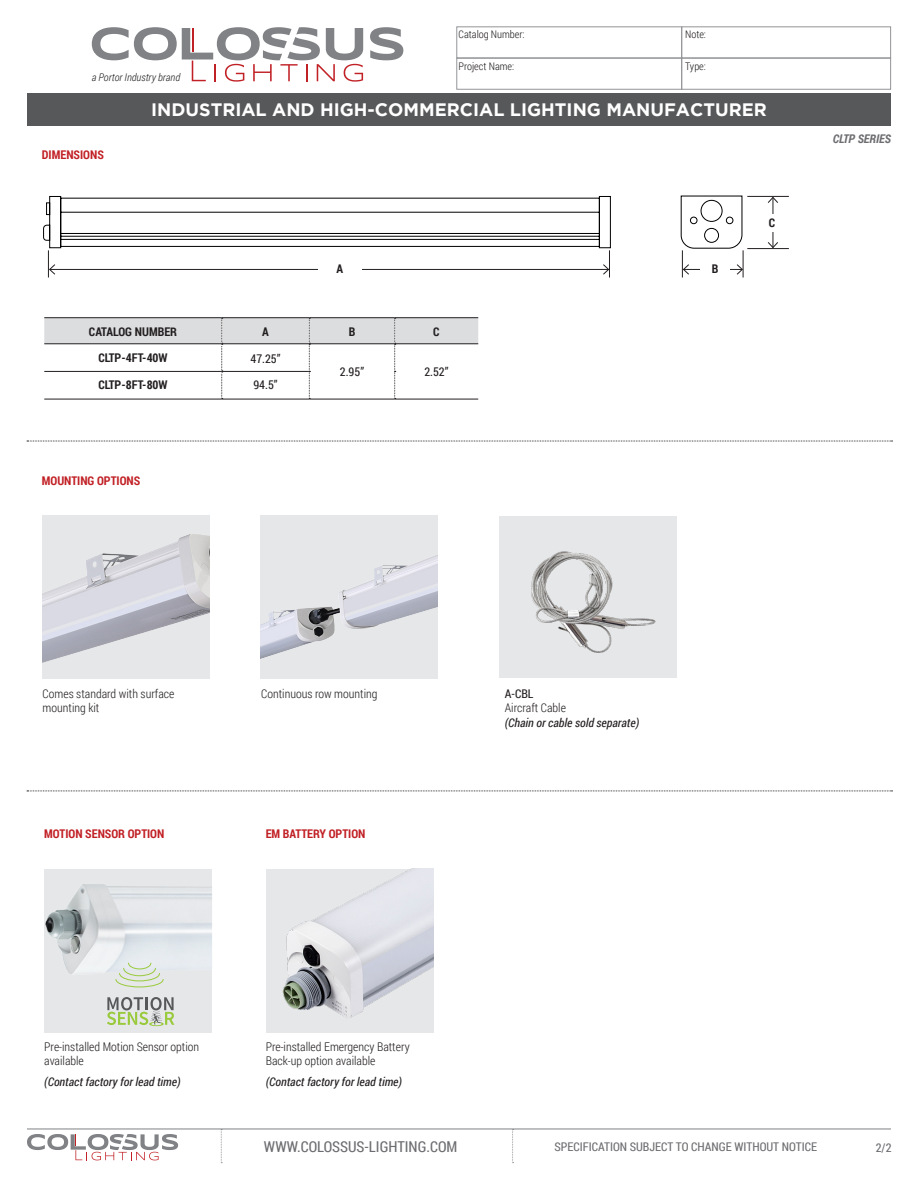
<style>
.page{position:relative;width:918px;height:1188px;background:#fff}
.page>*{position:absolute;margin:0;border:0;box-sizing:border-box;transform-origin:0 0}
.t1{font:700 18px "Gotham";color:#fff}
.t2{font:15px "Roboto Condensed";color:#6c6d70}
.t3{font:300 12px/14.4px "Roboto Condensed";color:#231f20}
.t4{font:italic 12px "Roboto Condensed";color:#231f20}
.t5{font:700 12px "Roboto Condensed";color:#c12025}
.t6{font:12px "Roboto Condensed";color:#6c6d70}
.t7{font:700 12px "Roboto Condensed";color:#231f20}
.t8{font:12px "Roboto Condensed";color:#231f20}
.t9{font:italic 700 12px "Roboto Condensed";color:#6c6d70}
.t10{font:300 10.5px "Roboto Condensed";color:#231f20}
.t11{font:italic 300 10.5px "Roboto Condensed";color:#231f20}
</style>
<div class="page">
<div style="left:27px;top:93px;width:864px;height:32px;background:#57585a"></div>
<svg style="left:221px;top:1130px;width:1px;height:33px"></svg>
<svg style="left:512px;top:1130px;width:2px;height:33px"></svg>
<hr style="left:27px;top:1129px;width:864px;height:1px;background:#808285">
<div style="left:681px;top:26px;width:210px;height:32px;border:1px solid #939598"></div>
<div style="left:681px;top:58px;width:210px;height:32px;border:1px solid #939598"></div>
<div style="left:456px;top:26px;width:226px;height:32px;border:1px solid #939598"></div>
<div style="left:456px;top:58px;width:226px;height:32px;border:1px solid #939598"></div>
<svg style="left:27px;top:1134px;width:151px;height:26px"></svg>
<svg style="left:27px;top:441px;width:866px;height:1px"></svg>
<svg style="left:27px;top:791px;width:866px;height:1px"></svg>
<hr style="left:747px;top:248px;width:42px;height:1px;background:#231f20">
<hr style="left:747px;top:196px;width:42px;height:1px;background:#231f20">
<svg style="left:43px;top:195px;width:701px;height:82px"></svg>
<hr style="left:773px;top:197px;width:1px;height:51px;background:#231f20">
<svg style="left:767px;top:241px;width:12px;height:8px"></svg>
<svg style="left:767px;top:196px;width:12px;height:8px"></svg>
<div style="left:318px;top:261px;width:44px;height:17px;background:#fff"></div>
<div style="left:700px;top:261px;width:30px;height:17px;background:#fff"></div>
<div style="left:758px;top:214px;width:28px;height:18px;background:#fff"></div>
<img style="left:42px;top:516px;width:168px;height:163px">
<div style="left:266px;top:869px;width:168px;height:163px;background:#e6e7e9"></div>
<img style="left:282px;top:869px;width:152px;height:149px">
<div style="left:44px;top:869px;width:168px;height:163px;background:#e6e7e9"></div>
<img style="left:45px;top:884px;width:167px;height:90px">
<img style="left:261px;top:516px;width:177px;height:163px">
<svg style="left:107px;top:997px;width:67px;height:29px"></svg>
<svg style="left:44px;top:318px;width:434px;height:81px"></svg>
<hr style="left:44px;top:317px;width:178px;height:1px;background:#231f20">
<hr style="left:222px;top:317px;width:87px;height:1px;background:#231f20">
<hr style="left:309px;top:317px;width:86px;height:1px;background:#231f20">
<hr style="left:395px;top:317px;width:83px;height:1px;background:#231f20">
<hr style="left:44px;top:344px;width:178px;height:1px;background:#231f20">
<hr style="left:222px;top:344px;width:87px;height:1px;background:#231f20">
<hr style="left:309px;top:344px;width:86px;height:1px;background:#231f20">
<hr style="left:395px;top:344px;width:83px;height:1px;background:#231f20">
<hr style="left:44px;top:371px;width:178px;height:1px;background:#231f20">
<hr style="left:222px;top:371px;width:87px;height:1px;background:#231f20">
<hr style="left:44px;top:399px;width:178px;height:1px;background:#231f20">
<hr style="left:222px;top:399px;width:87px;height:1px;background:#231f20">
<hr style="left:309px;top:399px;width:86px;height:1px;background:#231f20">
<hr style="left:395px;top:399px;width:83px;height:1px;background:#231f20">
<svg style="left:115px;top:962px;width:49px;height:26px"></svg>
<div style="left:500px;top:516px;width:177px;height:162px;background:#e6e7e9"></div>
<img style="left:531px;top:551px;width:125px;height:102px">
<svg style="left:370px;top:27px;width:33px;height:33px"></svg>
<svg style="left:92px;top:27px;width:271px;height:55px"></svg>
<p class="t11" style="left:92px;top:70px;width:90px">a Portor Industry brand</p>
<p class="t10" style="left:459px;top:27px;width:68px">Catalog Number:</p>
<p class="t10" style="left:685px;top:27px;width:22px">Note:</p>
<p class="t10" style="left:459px;top:59px;width:57px">Project Name:</p>
<p class="t10" style="left:685px;top:59px;width:22px">Type:</p>
<p class="t5" style="left:42px;top:147px;width:63px">DIMENSIONS</p>
<p class="t1" style="left:151px;top:99px;width:617px">INDUSTRIAL AND HIGH-COMMERCIAL LIGHTING MANUFACTURER</p>
<p class="t7" style="left:337px;top:260px;width:8px">A</p>
<p class="t7" style="left:712px;top:260px;width:8px">B</p>
<p class="t7" style="left:769px;top:214px;width:8px">C</p>
<p class="t7" style="left:89px;top:323px;width:90px">CATALOG NUMBER</p>
<p class="t7" style="left:262px;top:323px;width:8px">A</p>
<p class="t7" style="left:349px;top:323px;width:8px">B</p>
<p class="t7" style="left:433px;top:323px;width:8px">C</p>
<p class="t7" style="left:98px;top:349px;width:71px">CLTP-4FT-40W</p>
<p class="t8" style="left:250px;top:350px;width:32px">47.25”</p>
<p class="t8" style="left:340px;top:364px;width:26px">2.95”</p>
<p class="t8" style="left:424px;top:364px;width:26px">2.52”</p>
<p class="t7" style="left:98px;top:377px;width:71px">CLTP-8FT-80W</p>
<p class="t8" style="left:253px;top:377px;width:26px">94.5”</p>
<p class="t5" style="left:42px;top:472px;width:100px">MOUNTING OPTIONS</p>
<p class="t9" style="left:833px;top:131px;width:60px">CLTP SERIES</p>
<p class="t3" style="left:43px;top:686px;width:133px">Comes standard with surface mounting kit</p>
<p class="t3" style="left:261px;top:686px;width:118px">Continuous row mounting</p>
<p class="t5" style="left:44px;top:825px;width:122px">MOTION SENSOR OPTION</p>
<p class="t5" style="left:266px;top:825px;width:101px">EM BATTERY OPTION</p>
<p class="t8" style="left:505px;top:685px;width:30px">A-CBL</p>
<p class="t3" style="left:505px;top:700px;width:63px">Aircraft Cable</p>
<p class="t4" style="left:505px;top:714px;width:136px">(Chain or cable sold separate)</p>
<p class="t3" style="left:44px;top:1039px;width:156px">Pre-installed Motion Sensor option available</p>
<p class="t4" style="left:44px;top:1073px;width:138px">(Contact factory for lead time)</p>
<p class="t4" style="left:266px;top:1073px;width:138px">(Contact factory for lead time)</p>
<p class="t3" style="left:266px;top:1039px;width:146px">Pre-installed Emergency Battery<br>Back-up option available</p>
<p class="t2" style="left:264px;top:1137px;width:195px">WWW.COLOSSUS-LIGHTING.COM</p>
<p class="t6" style="left:554px;top:1139px;width:264px">SPECIFICATION SUBJECT TO CHANGE WITHOUT NOTICE</p>
<p class="t6" style="left:876px;top:1139px;width:17px">2/2</p>
</div>
